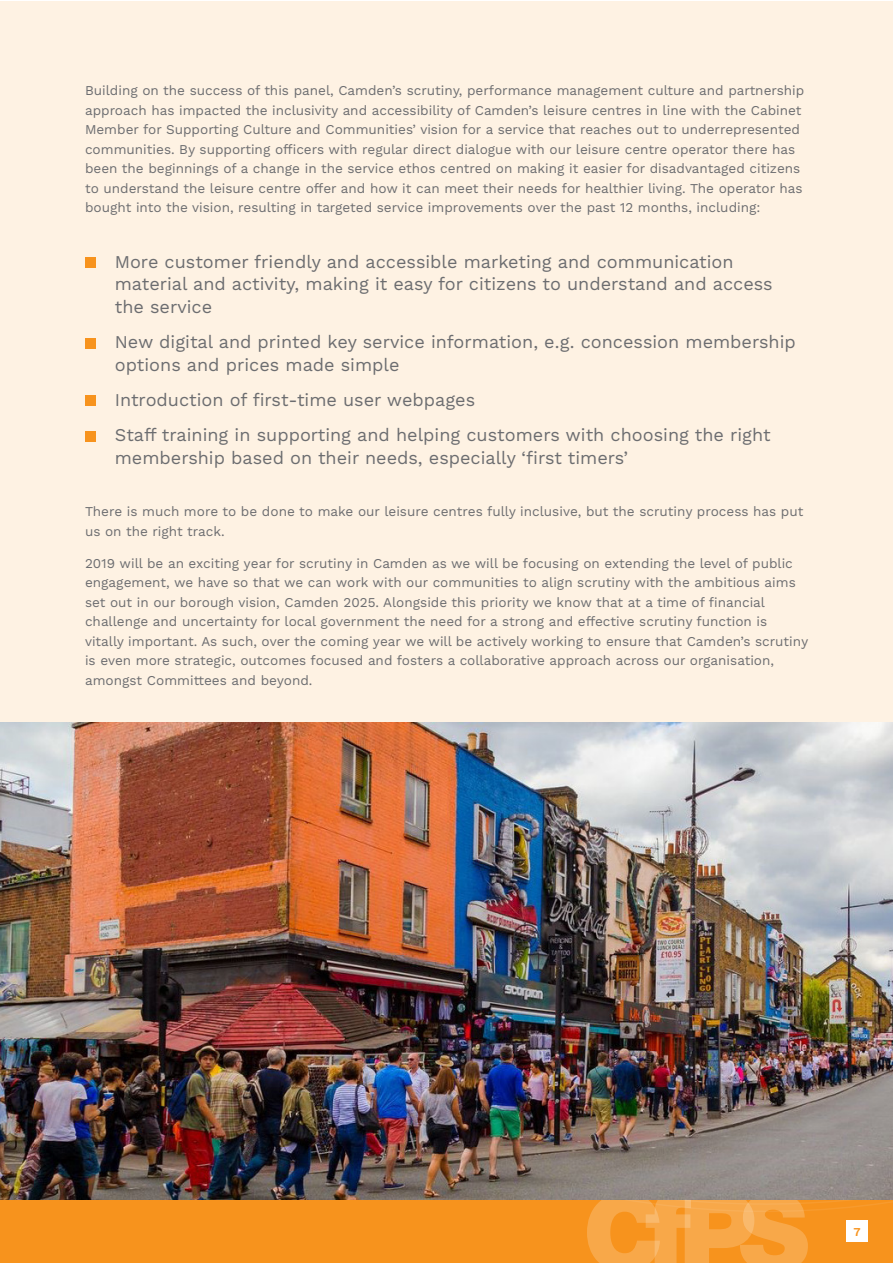
<style>
.page{position:relative;width:893px;height:1263px;background:#fff}
.page>*{position:absolute;margin:0;border:0;box-sizing:border-box;transform-origin:0 0}
.t1{font:18px/22.5px "Work Sans";color:#6c6d70}
.t2{font:13.5px/19.5px "Work Sans";color:#6c6d70}
.t3{font:600 12px "Work Sans";color:#f7931d}
</style>
<div class="page">
<div style="left:0;top:1199px;width:893px;height:64px;background:#f7931d"></div>
<div style="left:846px;top:1220px;width:21px;height:22px;background:#fff"></div>
<svg style="left:587px;top:1213px;width:221px;height:50px"></svg>
<svg style="left:0;top:1199px;width:893px;height:13px"></svg>
<div style="left:0;top:1px;width:892px;height:735px;background:#fef2e3"></div>
<div style="left:85px;top:258px;width:10px;height:10px;background:#f7931d"></div>
<div style="left:85px;top:338px;width:10px;height:10px;background:#f7931d"></div>
<div style="left:85px;top:396px;width:10px;height:10px;background:#f7931d"></div>
<div style="left:85px;top:431px;width:10px;height:10px;background:#f7931d"></div>
<img style="left:0;top:723px;width:893px;height:476px">
<p class="t2" style="left:85px;top:82px;width:721px">Building on the success of this panel, Camden’s scrutiny, performance management culture and partnership approach has impacted the inclusivity and accessibility of Camden’s leisure centres in line with the Cabinet Member for Supporting Culture and Communities’ vision for a service that reaches out to underrepresented communities. By supporting officers with regular direct dialogue with our leisure centre operator there has been the beginnings of a change in the service ethos centred on making it easier for disadvantaged citizens to understand the leisure centre offer and how it can meet their needs for healthier living. The operator has bought into the vision, resulting in targeted service improvements over the past 12 months, including:</p>
<p class="t1" style="left:115px;top:251px;width:659px">More customer friendly and accessible marketing and communication material and activity, making it easy for citizens to understand and access the service</p>
<p class="t1" style="left:115px;top:331px;width:682px">New digital and printed key service information, e.g. concession membership options and prices made simple</p>
<p class="t1" style="left:115px;top:389px;width:362px">Introduction of first-time user webpages</p>
<p class="t1" style="left:115px;top:424px;width:657px">Staff training in supporting and helping customers with choosing the right membership based on their needs, especially ‘first timers’</p>
<p class="t2" style="left:85px;top:502px;width:720px">There is much more to be done to make our leisure centres fully inclusive, but the scrutiny process has put us on the right track.</p>
<p class="t2" style="left:85px;top:554px;width:725px">2019 will be an exciting year for scrutiny in Camden as we will be focusing on extending the level of public engagement, we have so that we can work with our communities to align scrutiny with the ambitious aims set out in our borough vision, Camden 2025. Alongside this priority we know that at a time of financial challenge and uncertainty for local government the need for a strong and effective scrutiny function is vitally important. As such, over the coming year we will be actively working to ensure that Camden’s scrutiny is even more strategic, outcomes focused and fosters a collaborative approach across our organisation, amongst Committees and beyond.</p>
<p class="t3" style="left:853px;top:1225px;width:9px">7</p>
</div>
